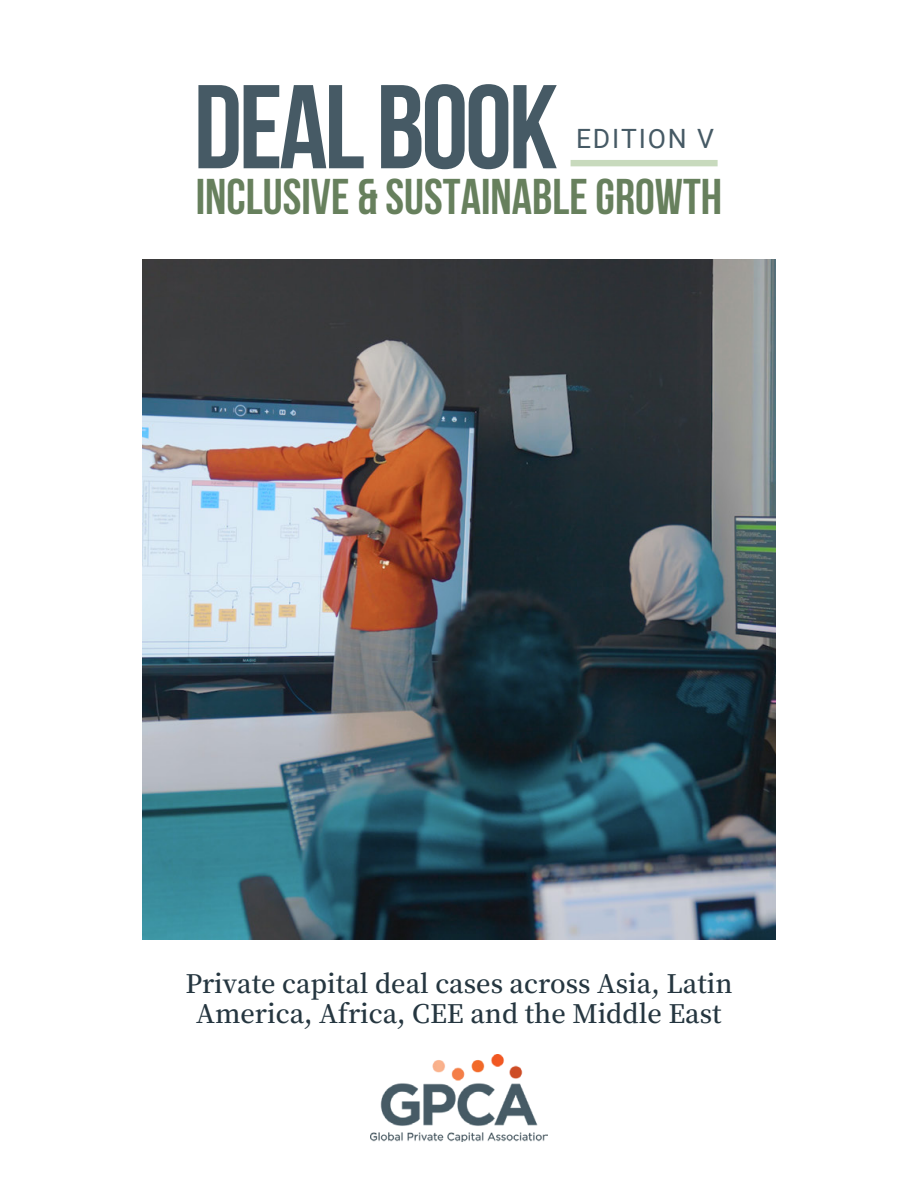
<style>
.page{position:relative;width:918px;height:1188px;background:#fff}
.page>*{position:absolute;margin:0;border:0;box-sizing:border-box;transform-origin:0 0}
.t1{font:700 118.8px "Bebas Neue";letter-spacing:-.03em;color:#465a65}
.t2{font:700 49.95px "Bebas Neue";color:#67805d}
.t3{font:26.55px "Roboto";letter-spacing:.07em;color:#465a65}
.t4{font:600 25.5px/30.3px "Noto Serif JP";color:#253640;text-align:center}
</style>
<div class="page">
<img style="left:370px;top:1055px;width:177px;height:86px">
<img style="left:143px;top:259px;width:632px;height:681px">
<div style="left:571px;top:160px;width:147px;height:6px;background:#c8dabd"></div>
<p class="t1" style="left:194px;top:62px;width:366px">DEALBOOK</p>
<p class="t2" style="left:196px;top:170px;width:528px">INCLUSIVE &amp; SUSTAINABLEGROWTH</p>
<p class="t3" style="left:576px;top:120px;width:139px">EDITION V</p>
<p class="t4" style="left:185px;top:969px;width:549px">Private capital deal cases across Asia, Latin<br>America, Africa, CEE and the Middle East</p>
</div>
